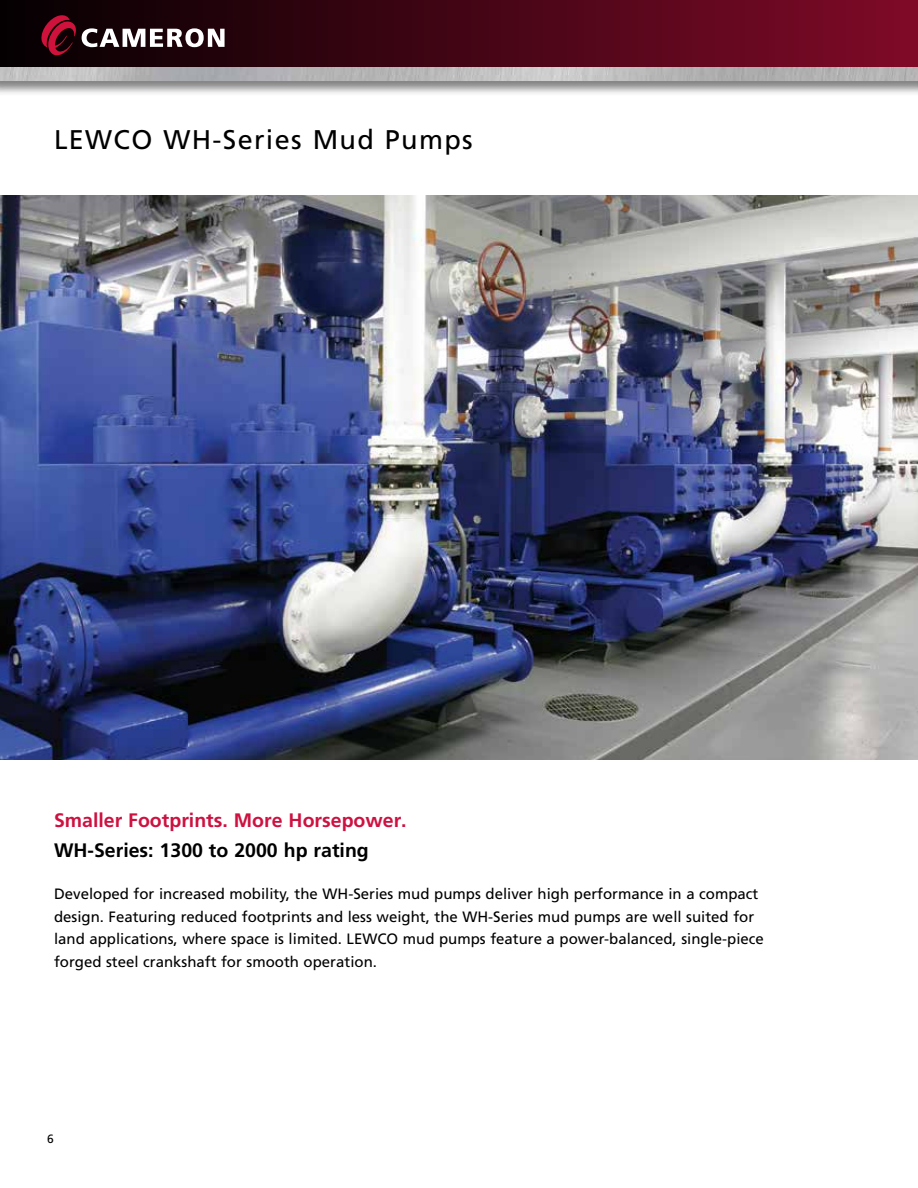
<style>
.page{position:relative;width:918px;height:1188px;background:#fff}
.page>*{position:absolute;margin:0;border:0;box-sizing:border-box;transform-origin:0 0}
.t1{font:27px "Frutiger LT Std";letter-spacing:.05em;color:#000}
.t2{font:700 19.5px "Frutiger LT Std";color:#ce1141}
.t3{font:700 19.5px "Frutiger LT Std";color:#000}
.t4{font:15px/22.5px "Frutiger LT Std";color:#000}
.t5{font:12px "Frutiger LT Std";color:#000}
</style>
<div class="page">
<div style="left:0;top:0;width:918px;height:68px;background:linear-gradient(to right,#040001,#800a28)"></div>
<div style="left:0;top:66px;width:918px;height:30px;background:#000;opacity:.5"></div>
<img style="left:0;top:68px;width:917px;height:13px">
<hr style="left:917px;top:66px;width:1px;height:30px;background:#000;opacity:.5">
<svg style="left:917px;top:68px;width:1px;height:13px"></svg>
<svg style="left:40px;top:14px;width:185px;height:44px"></svg>
<img style="left:0;top:196px;width:918px;height:564px">
<h1 class="t1" style="left:54px;top:124px;width:420px">LEWCO WH-Series Mud Pumps</h1>
<h2 class="t2" style="left:54px;top:808px;width:354px">Smaller Footprints. More Horsepower.</h2>
<h2 class="t3" style="left:54px;top:838px;width:316px">WH-Series: 1300 to 2000 hp rating</h2>
<p class="t4" style="left:54px;top:883px;width:711px">Developed for increased mobility, the WH-Series mud pumps deliver high performance in a compact design. Featuring reduced footprints and less weight, the WH-Series mud pumps are well suited for land applications, where space is limited. LEWCO mud pumps feature a power-balanced, single-piece forged steel crankshaft for smooth operation.</p>
<p class="t5" style="left:47px;top:1132px;width:8px">6</p>
</div>
